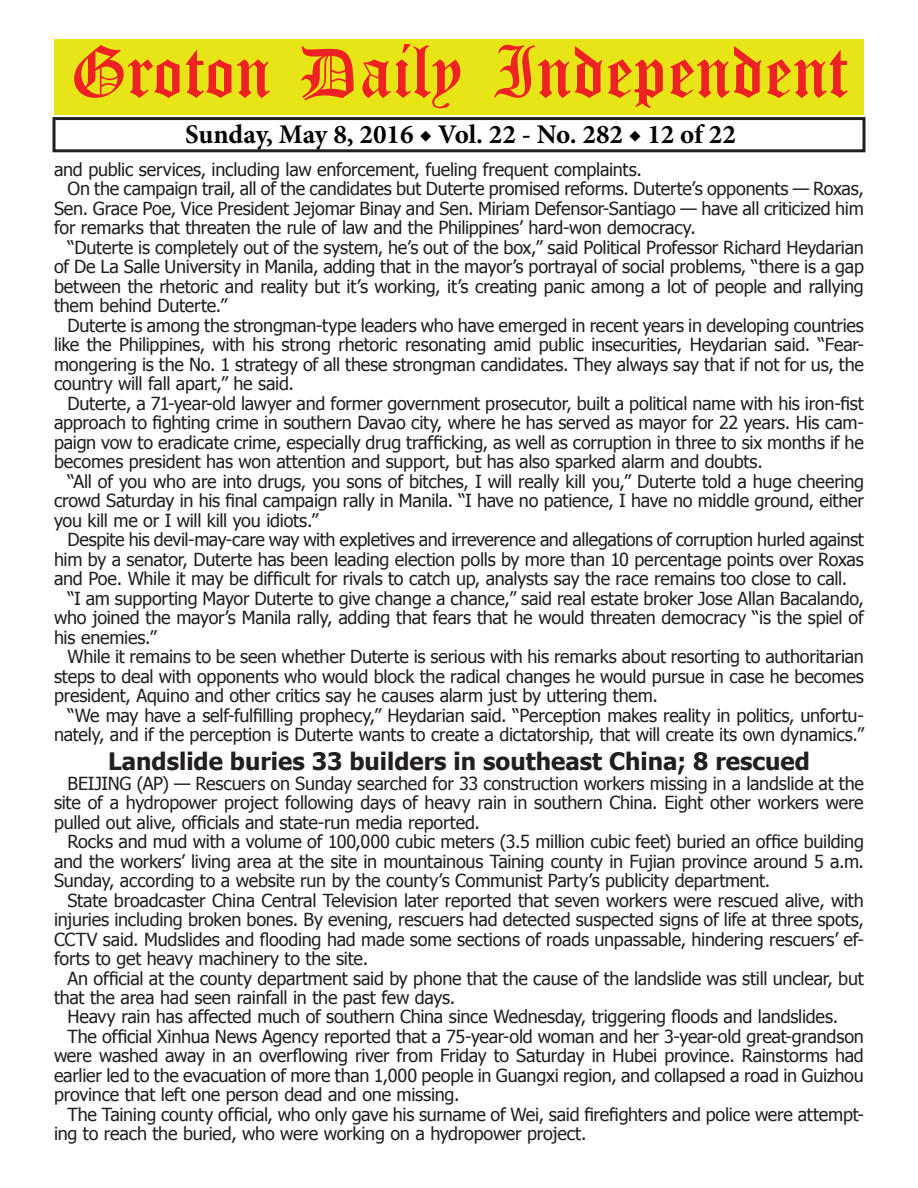
<style>
.page{position:relative;width:918px;height:1188px;background:#fff}
.page>*{position:absolute;margin:0;border:0;box-sizing:border-box;transform-origin:0 0}
.t1{font:54px "Old English Five";color:#ee2123}
.t2{font:700 27px "Minion Pro";color:#040503}
.t3{font:700 24px "Tahoma";color:#231f20}
.t4{font:18px/19.5px "Tahoma";letter-spacing:-.015em;color:#231f20;text-align:justify}
</style>
<div class="page">
<div style="left:52px;top:117px;width:814px;height:35px;border:3px solid #231f20"></div>
<div style="left:54px;top:40px;width:810px;height:75px;background:#e7e515"></div>
<h1 class="t1" style="left:70px;top:47px;width:779px">Groton Daily Independent</h1>
<h2 class="t2" style="left:185px;top:116px;width:552px">Sunday, May 8, 2016 ◆ Vol. 22 - No. 282 ◆ 12 of 22</h2>
<p class="t4" style="left:54px;top:159px;width:589px">and public services, including law enforcement, fueling frequent complaints.</p>
<p class="t4" style="left:68px;top:178px;width:798px">On the campaign trail, all of the candidates but Duterte promised reforms. Duterte’s opponents — Roxas,</p>
<p class="t4" style="left:54px;top:198px;width:811px">Sen. Grace Poe, Vice President Jejomar Binay and Sen. Miriam Defensor-Santiago — have all criticized him</p>
<p class="t4" style="left:54px;top:217px;width:643px">for remarks that threaten the rule of law and the Philippines’ hard-won democracy.</p>
<p class="t4" style="left:68px;top:237px;width:798px">“Duterte is completely out of the system, he’s out of the box,” said Political Professor Richard Heydarian</p>
<p class="t4" style="left:54px;top:256px;width:811px">of De La Salle University in Manila, adding that in the mayor’s portrayal of social problems, “there is a gap</p>
<p class="t4" style="left:54px;top:276px;width:811px">between the rhetoric and reality but it’s working, it’s creating panic among a lot of people and rallying</p>
<p class="t4" style="left:54px;top:295px;width:175px">them behind Duterte.”</p>
<p class="t4" style="left:68px;top:315px;width:798px">Duterte is among the strongman-type leaders who have emerged in recent years in developing countries</p>
<p class="t4" style="left:54px;top:334px;width:812px">like the Philippines, with his strong rhetoric resonating amid public insecurities, Heydarian said. “Fear-</p>
<p class="t4" style="left:54px;top:354px;width:811px">mongering is the No. 1 strategy of all these strongman candidates. They always say that if not for us, the</p>
<p class="t4" style="left:54px;top:373px;width:242px">country will fall apart,” he said.</p>
<p class="t4" style="left:68px;top:393px;width:798px">Duterte, a 71-year-old lawyer and former government prosecutor, built a political name with his iron-fist</p>
<p class="t4" style="left:54px;top:412px;width:812px">approach to fighting crime in southern Davao city, where he has served as mayor for 22 years. His cam-</p>
<p class="t4" style="left:54px;top:432px;width:811px">paign vow to eradicate crime, especially drug trafficking, as well as corruption in three to six months if he</p>
<p class="t4" style="left:54px;top:451px;width:710px">becomes president has won attention and support, but has also sparked alarm and doubts.</p>
<p class="t4" style="left:68px;top:471px;width:798px">“All of you who are into drugs, you sons of bitches, I will really kill you,” Duterte told a huge cheering</p>
<p class="t4" style="left:54px;top:490px;width:812px">crowd Saturday in his final campaign rally in Manila. “I have no patience, I have no middle ground, either</p>
<p class="t4" style="left:54px;top:510px;width:266px">you kill me or I will kill you idiots.”</p>
<p class="t4" style="left:68px;top:529px;width:798px">Despite his devil-may-care way with expletives and irreverence and allegations of corruption hurled against</p>
<p class="t4" style="left:54px;top:549px;width:811px">him by a senator, Duterte has been leading election polls by more than 10 percentage points over Roxas</p>
<p class="t4" style="left:54px;top:568px;width:795px">and Poe. While it may be difficult for rivals to catch up, analysts say the race remains too close to call.</p>
<p class="t4" style="left:68px;top:588px;width:798px">“I am supporting Mayor Duterte to give change a chance,” said real estate broker Jose Allan Bacalando,</p>
<p class="t4" style="left:54px;top:607px;width:811px">who joined the mayor’s Manila rally, adding that fears that he would threaten democracy “is the spiel of</p>
<p class="t4" style="left:54px;top:627px;width:104px">his enemies.”</p>
<p class="t4" style="left:68px;top:646px;width:798px">While it remains to be seen whether Duterte is serious with his remarks about resorting to authoritarian</p>
<p class="t4" style="left:54px;top:665px;width:811px">steps to deal with opponents who would block the radical changes he would pursue in case he becomes</p>
<p class="t4" style="left:54px;top:685px;width:605px">president, Aquino and other critics say he causes alarm just by uttering them.</p>
<p class="t4" style="left:68px;top:704px;width:798px">“We may have a self-fulfilling prophecy,” Heydarian said. “Perception makes reality in politics, unfortu-</p>
<p class="t4" style="left:54px;top:724px;width:811px">nately, and if the perception is Duterte wants to create a dictatorship, that will create its own dynamics.”</p>
<h3 class="t3" style="left:108px;top:745px;width:703px">Landslide buries 33 builders in southeast China; 8 rescued</h3>
<p class="t4" style="left:54px;top:772px;width:811px;text-indent:14px">BEIJING (AP) — Rescuers on Sunday searched for 33 construction workers missing in a landslide at the site of a hydropower project following days of heavy rain in southern China. Eight other workers were pulled out alive, officials and state-run media reported.</p>
<p class="t4" style="left:54px;top:831px;width:812px;text-indent:14px">Rocks and mud with a volume of 100,000 cubic meters (3.5 million cubic feet) buried an office building and the workers’ living area at the site in mountainous Taining county in Fujian province around 5 a.m.<br>Sunday, according to a website run by the county’s Communist Party’s publicity department.</p>
<p class="t4" style="left:54px;top:889px;width:812px;text-indent:14px">State broadcaster China Central Television later reported that seven workers were rescued alive, with injuries including broken bones. By evening, rescuers had detected suspected signs of life at three spots, CCTV said. Mudslides and flooding had made some sections of roads unpassable, hindering rescuers’ ef&shy;forts to get heavy machinery to the site.</p>
<p class="t4" style="left:54px;top:967px;width:811px;text-indent:14px">An official at the county department said by phone that the cause of the landslide was still unclear, but that the area had seen rainfall in the past few days.</p>
<p class="t4" style="left:68px;top:1006px;width:772px">Heavy rain has affected much of southern China since Wednesday, triggering floods and landslides.</p>
<p class="t4" style="left:68px;top:1026px;width:798px">The official Xinhua News Agency reported that a 75-year-old woman and her 3-year-old great-grandson</p>
<p class="t4" style="left:54px;top:1045px;width:811px">were washed away in an overflowing river from Friday to Saturday in Hubei province. Rainstorms had</p>
<p class="t4" style="left:54px;top:1065px;width:811px">earlier led to the evacuation of more than 1,000 people in Guangxi region, and collapsed a road in Guizhou</p>
<p class="t4" style="left:54px;top:1084px;width:407px">province that left one person dead and one missing.</p>
<p class="t4" style="left:68px;top:1104px;width:798px">The Taining county official, who only gave his surname of Wei, said firefighters and police were attempt-</p>
<p class="t4" style="left:54px;top:1123px;width:534px">ing to reach the buried, who were working on a hydropower project.</p>
</div>
